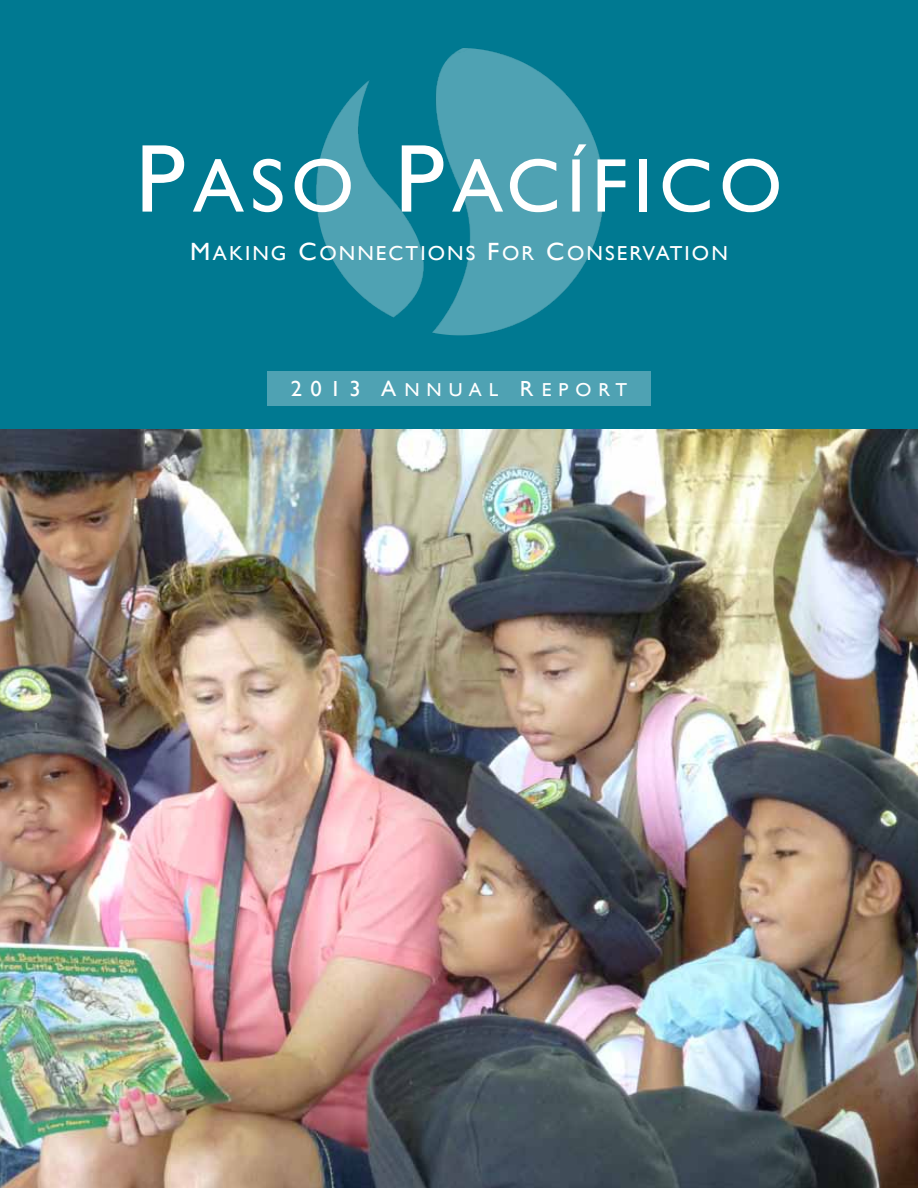
<style>
.page{position:relative;width:918px;height:1188px;background:#fff}
.page>*{position:absolute;margin:0;border:0;box-sizing:border-box;transform-origin:0 0}
.t1{font:76.5px "Gill Sans";letter-spacing:.08em;color:#fff}
.t2{font:20.25px "Gill Sans";letter-spacing:.1em;color:#fff;scale:1.04 1}
.t3{font:18.75px "Gill Sans";letter-spacing:.36em;color:#fff;scale:1.04 1}
.s1{font-size:96.9px}
.s2{font-size:24.9px}
.s3{font-size:21.9px}
</style>
<div class="page">
<div style="left:0;top:0;width:918px;height:430px;background:#007991"></div>
<img style="left:0;top:430px;width:918px;height:758px">
<div style="left:267px;top:371px;width:384px;height:35px;background:#4fa2b3"></div>
<img style="left:316px;top:48px;width:288px;height:288px">
<h1 class="t1" style="left:136px;top:141px;width:648px"><span class="s1">P</span>ASO <span class="s1">P</span>ACÍFICO</h1>
<p class="t2" style="left:190px;top:241px;width:519px"><span class="s2">M</span>AKING <span class="s2">C</span>ONNECTIONS <span class="s2">F</span>OR <span class="s2">C</span>ONSERVATION</p>
<p class="t3" style="left:291px;top:379px;width:325px"><span class="s3">2013 A</span>NNUAL <span class="s3">R</span>EPORT</p>
</div>
